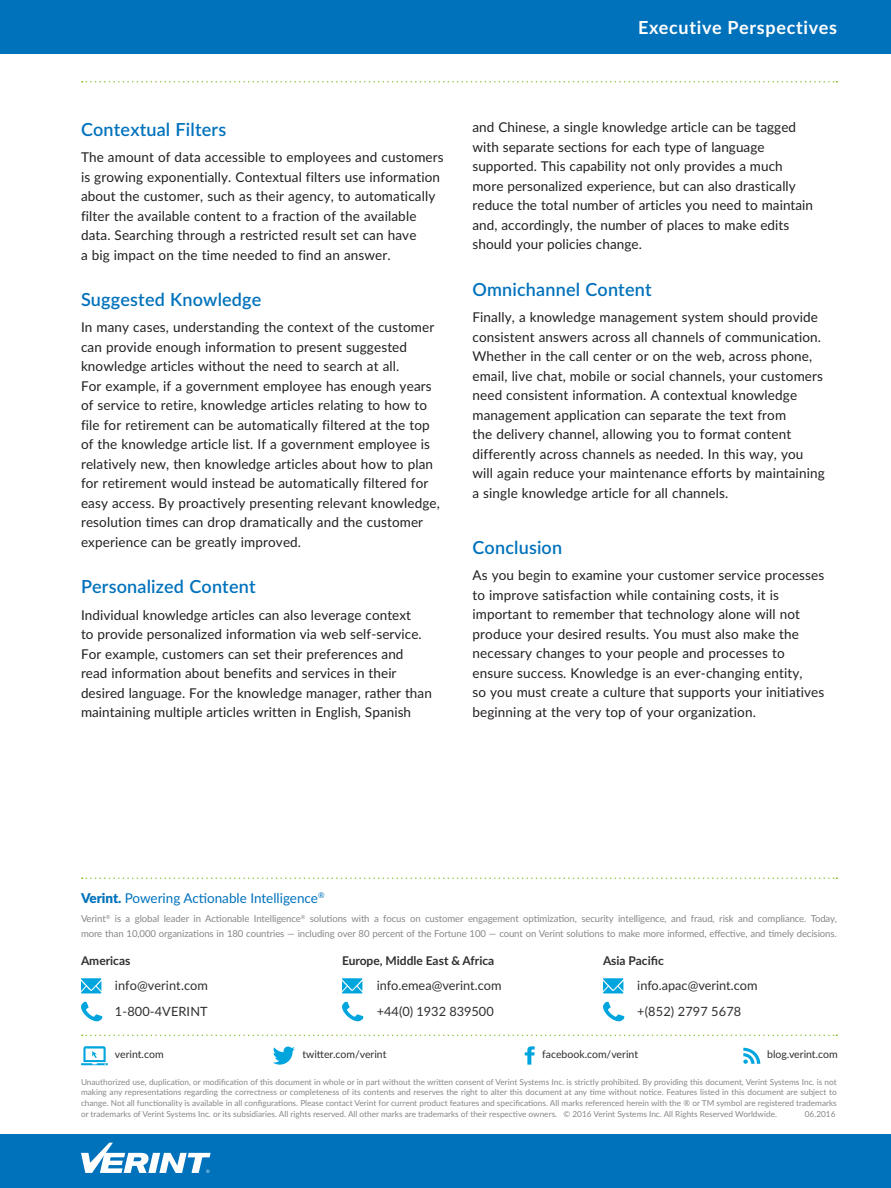
<style>
.page{position:relative;width:891px;height:1188px;background:#fff}
.page>*{position:absolute;margin:0;border:0;box-sizing:border-box;transform-origin:0 0}
.t1{font:600 18px "Lato";letter-spacing:.01em;color:#0072bc}
.t2{font:700 18px "Lato";letter-spacing:.04em;color:#fff}
.t3{font:13.5px/19.5px "Lato";letter-spacing:.01em;color:#231f20}
.t4{font:13.5px "Lato";color:#0072bc}
.t5{font:12.75px/25.5px "Lato";color:#312f30}
.t6{font:700 12px "Lato";color:#312f30}
.t7{font:10.5px "Lato";color:#312f30}
.t8{font:9.6px/15px "Lato";letter-spacing:-.01em;color:#86888b}
.t9{font:8.25px/10.6px "Lato";color:#86888b;text-align:justify}
.s1{font-weight:900}
</style>
<div class="page">
<div style="left:0;top:0;width:891px;height:54px;background:#0072bc"></div>
<div style="left:0;top:1134px;width:891px;height:54px;background:#0072bc"></div>
<svg style="left:82px;top:81px;width:755px;height:1px"></svg>
<svg style="left:81px;top:1143px;width:130px;height:30px"></svg>
<svg style="left:81px;top:1002px;width:21px;height:19px"></svg>
<svg style="left:81px;top:978px;width:20px;height:15px"></svg>
<svg style="left:82px;top:878px;width:755px;height:1px"></svg>
<svg style="left:82px;top:1035px;width:755px;height:1px"></svg>
<svg style="left:342px;top:1002px;width:21px;height:19px"></svg>
<svg style="left:342px;top:978px;width:20px;height:15px"></svg>
<svg style="left:603px;top:1002px;width:21px;height:19px"></svg>
<svg style="left:603px;top:978px;width:20px;height:15px"></svg>
<svg style="left:81px;top:1046px;width:27px;height:19px"></svg>
<svg style="left:273px;top:1047px;width:22px;height:18px"></svg>
<svg style="left:525px;top:1046px;width:10px;height:19px"></svg>
<svg style="left:743px;top:1048px;width:17px;height:16px"></svg>
<h1 class="t2" style="left:638px;top:15px;width:200px">Executive Perspectives</h1>
<h1 class="t1" style="left:81px;top:116px;width:147px">Contextual Filters</h1>
<p class="t3" style="left:81px;top:147px;width:364px">The amount of data accessible to employees and customers is growing exponentially. Contextual filters use information about the customer, such as their agency, to automatically filter the available content to a fraction of the available data. Searching through a restricted result set can have<br>a big impact on the time needed to find an answer.</p>
<h1 class="t1" style="left:81px;top:287px;width:182px">Suggested Knowledge</h1>
<p class="t3" style="left:81px;top:317px;width:360px">In many cases, understanding the context of the customer can provide enough information to present suggested knowledge articles without the need to search at all.<br>For example, if a government employee has enough years of service to retire, knowledge articles relating to how to file for retirement can be automatically filtered at the top of the knowledge article list. If a government employee is relatively new, then knowledge articles about how to plan for retirement would instead be automatically filtered for easy access. By proactively presenting relevant knowledge, resolution times can drop dramatically and the customer experience can be greatly improved.</p>
<h1 class="t1" style="left:81px;top:574px;width:176px">Personalized Content</h1>
<p class="t3" style="left:81px;top:605px;width:352px">Individual knowledge articles can also leverage context<br>to provide personalized information via web self-service.<br>For example, customers can set their preferences and read information about benefits and services in their desired language. For the knowledge manager, rather than maintaining multiple articles written in English, Spanish</p>
<p class="t3" style="left:472px;top:117px;width:342px">and Chinese, a single knowledge article can be tagged with separate sections for each type of language supported. This capability not only provides a much more personalized experience, but can also drastically reduce the total number of articles you need to maintain and, accordingly, the number of places to make edits should your policies change.</p>
<h1 class="t1" style="left:472px;top:276px;width:181px">Omnichannel Content</h1>
<p class="t3" style="left:472px;top:307px;width:354px">Finally, a knowledge management system should provide consistent answers across all channels of communication.<br>Whether in the call center or on the web, across phone, email, live chat, mobile or social channels, your customers need consistent information. A contextual knowledge management application can separate the text from<br>the delivery channel, allowing you to format content differently across channels as needed. In this way, you will again reduce your maintenance efforts by maintaining a single knowledge article for all channels.</p>
<h1 class="t1" style="left:472px;top:534px;width:91px">Conclusion</h1>
<p class="t3" style="left:472px;top:565px;width:353px">As you begin to examine your customer service processes to improve satisfaction while containing costs, it is important to remember that technology alone will not produce your desired results. You must also make the necessary changes to your people and processes to ensure success. Knowledge is an ever-changing entity,<br>so you must create a culture that supports your initiatives beginning at the very top of your organization.</p>
<p class="t4" style="left:81px;top:888px;width:245px"><span class="s1">Verint.</span> Powering Actionable Intelligence<sup>®</sup></p>
<p class="t8" style="left:81px;top:911px;width:757px">Verint<sup>®</sup> is a global leader in Actionable Intelligence<sup>®</sup> solutions with a focus on customer engagement optimization, security intelligence, and fraud, risk and compliance. Today, more than 10,000 organizations in 180 countries — including over 80 percent of the Fortune 100 — count on Verint solutions to make more informed, effective, and timely decisions.</p>
<p class="t6" style="left:81px;top:952px;width:51px">Americas</p>
<p class="t6" style="left:342px;top:952px;width:154px">Europe, Middle East &amp; Africa</p>
<p class="t6" style="left:603px;top:952px;width:62px">Asia Pacific</p>
<p class="t5" style="left:115px;top:972px;width:95px">info@verint.com<br>1-800-4VERINT</p>
<p class="t5" style="left:377px;top:972px;width:126px">info.emea@verint.com +44(0) 1932 839500</p>
<p class="t5" style="left:637px;top:972px;width:122px">info.apac@verint.com +(852) 2797 5678</p>
<p class="t7" style="left:115px;top:1047px;width:50px">verint.com</p>
<p class="t7" style="left:302px;top:1047px;width:86px">twitter.com/verint</p>
<p class="t7" style="left:542px;top:1047px;width:97px">facebook.com/verint</p>
<p class="t7" style="left:767px;top:1047px;width:72px">blog.verint.com</p>
<p class="t9" style="left:81px;top:1076px;width:757px">Unauthorized use, duplication, or modification of this document in whole or in part without the written consent of Verint Systems Inc. is strictly prohibited. By providing this document, Verint Systems Inc. is not making any representations regarding the correctness or completeness of its contents and reserves the right to alter this document at any time without notice. Features listed in this document are subject to change. Not all functionality is available in all configurations. Please contact Verint for current product features and specifications. All marks referenced herein with the ® or TM symbol are registered trademarks or trademarks of Verint Systems Inc. or its subsidiaries. All rights reserved. All other marks are trademarks of their respective owners. © 2016 Verint Systems Inc. All Rights Reserved Worldwide.</p>
<p class="t9" style="left:805px;top:1108px;width:32px">06.2016</p>
</div>
